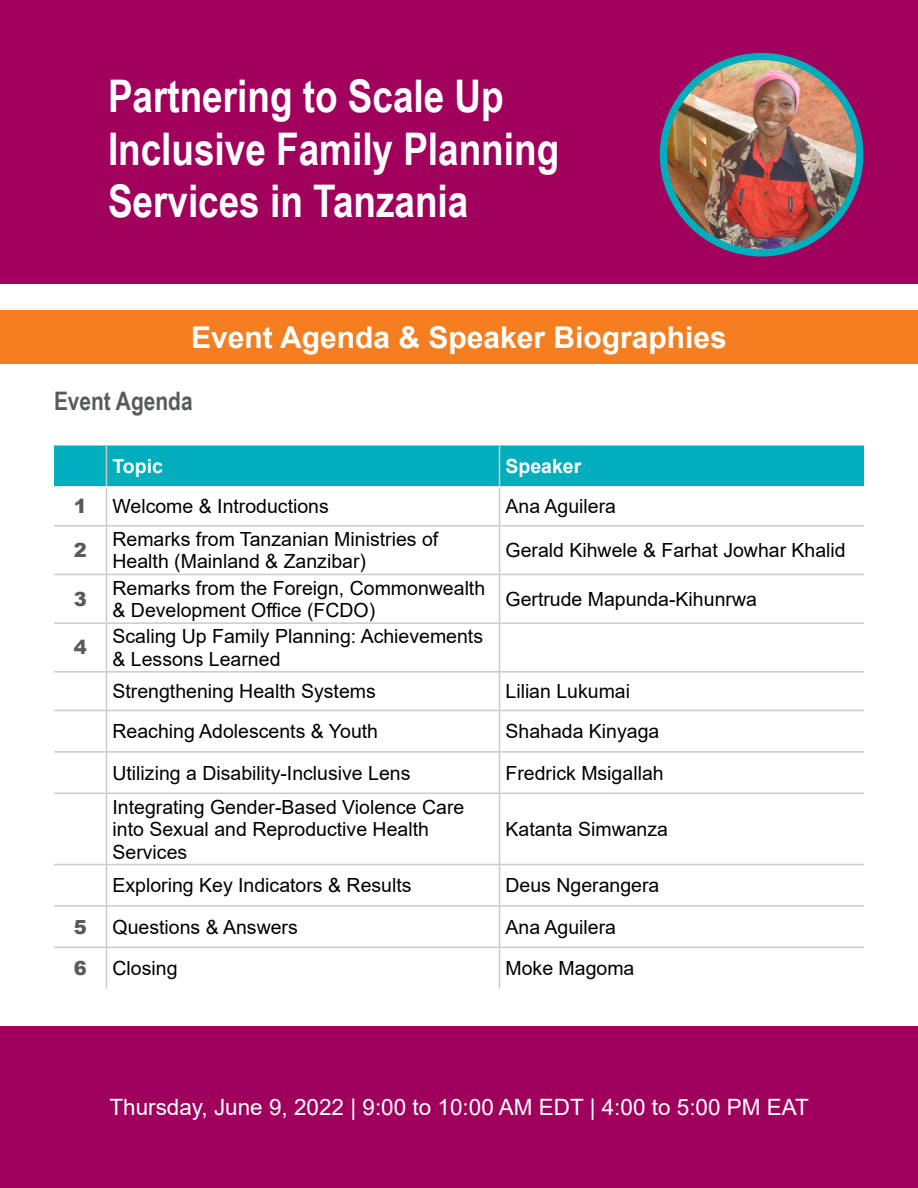
<style>
.page{position:relative;width:918px;height:1188px;background:#fff}
.page>*{position:absolute;margin:0;border:0;box-sizing:border-box;transform-origin:0 0}
.t1{font:700 45px/52.5px "Arial Narrow";color:#fff}
.t2{font:700 30px "Arial";color:#fff}
.t3{font:700 25.5px "Arial Narrow";color:#595a5c}
.t4{font:22.5px "Arial";color:#fff}
.t5{font:19.5px/22.5px "Arial";color:#000}
.t6{font:700 19.5px "Arial";color:#fff}
.t7{font:900 19.5px "Arial";color:#595a5c}
</style>
<div class="page">
<div style="left:0;top:1026px;width:918px;height:162px;background:#a0005d"></div>
<div style="left:0;top:0;width:918px;height:284px;background:#a1005d"></div>
<div style="left:0;top:310px;width:918px;height:54px;background:#f57e20"></div>
<div style="left:54px;top:446px;width:810px;height:40px;background:#00aebd"></div>
<hr style="left:106px;top:446px;width:1px;height:40px;background:#cacacf">
<hr style="left:499px;top:446px;width:1px;height:40px;background:#cacacf">
<hr style="left:106px;top:488px;width:1px;height:37px;background:#cacacf">
<hr style="left:499px;top:488px;width:1px;height:37px;background:#cacacf">
<hr style="left:54px;top:525px;width:52px;height:1px;background:#cacacf">
<hr style="left:106px;top:525px;width:394px;height:1px;background:#cacacf">
<hr style="left:106px;top:527px;width:1px;height:47px;background:#cacacf">
<hr style="left:500px;top:525px;width:364px;height:1px;background:#cacacf">
<hr style="left:499px;top:527px;width:1px;height:47px;background:#cacacf">
<hr style="left:54px;top:574px;width:52px;height:1px;background:#cacacf">
<hr style="left:106px;top:574px;width:394px;height:1px;background:#cacacf">
<hr style="left:106px;top:575px;width:1px;height:47px;background:#cacacf">
<hr style="left:500px;top:574px;width:364px;height:1px;background:#cacacf">
<hr style="left:499px;top:575px;width:1px;height:47px;background:#cacacf">
<hr style="left:54px;top:622px;width:52px;height:2px;background:#cacacf">
<hr style="left:106px;top:622px;width:394px;height:2px;background:#cacacf">
<hr style="left:106px;top:624px;width:1px;height:47px;background:#cacacf">
<hr style="left:500px;top:622px;width:364px;height:2px;background:#cacacf">
<hr style="left:499px;top:624px;width:1px;height:47px;background:#cacacf">
<hr style="left:54px;top:671px;width:52px;height:2px;background:#cacacf">
<hr style="left:106px;top:671px;width:394px;height:2px;background:#cacacf">
<hr style="left:106px;top:673px;width:1px;height:37px;background:#cacacf">
<hr style="left:500px;top:671px;width:364px;height:2px;background:#cacacf">
<hr style="left:499px;top:673px;width:1px;height:37px;background:#cacacf">
<hr style="left:54px;top:710px;width:52px;height:1px;background:#cacacf">
<hr style="left:106px;top:710px;width:394px;height:1px;background:#cacacf">
<hr style="left:106px;top:711px;width:1px;height:40px;background:#cacacf">
<hr style="left:500px;top:710px;width:364px;height:1px;background:#cacacf">
<hr style="left:499px;top:711px;width:1px;height:40px;background:#cacacf">
<hr style="left:54px;top:751px;width:52px;height:2px;background:#cacacf">
<hr style="left:106px;top:751px;width:394px;height:2px;background:#cacacf">
<hr style="left:106px;top:753px;width:1px;height:40px;background:#cacacf">
<hr style="left:500px;top:751px;width:364px;height:2px;background:#cacacf">
<hr style="left:499px;top:753px;width:1px;height:40px;background:#cacacf">
<hr style="left:54px;top:793px;width:52px;height:1px;background:#cacacf">
<hr style="left:106px;top:793px;width:394px;height:1px;background:#cacacf">
<hr style="left:106px;top:794px;width:1px;height:70px;background:#cacacf">
<hr style="left:500px;top:793px;width:364px;height:1px;background:#cacacf">
<hr style="left:499px;top:794px;width:1px;height:70px;background:#cacacf">
<hr style="left:54px;top:864px;width:52px;height:1px;background:#cacacf">
<hr style="left:106px;top:864px;width:394px;height:1px;background:#cacacf">
<hr style="left:106px;top:865px;width:1px;height:40px;background:#cacacf">
<hr style="left:500px;top:864px;width:364px;height:1px;background:#cacacf">
<hr style="left:499px;top:865px;width:1px;height:40px;background:#cacacf">
<hr style="left:54px;top:905px;width:52px;height:2px;background:#cacacf">
<hr style="left:106px;top:905px;width:394px;height:2px;background:#cacacf">
<hr style="left:106px;top:907px;width:1px;height:40px;background:#cacacf">
<hr style="left:500px;top:905px;width:364px;height:2px;background:#cacacf">
<hr style="left:499px;top:907px;width:1px;height:40px;background:#cacacf">
<hr style="left:54px;top:947px;width:52px;height:1px;background:#cacacf">
<hr style="left:106px;top:947px;width:394px;height:1px;background:#cacacf">
<hr style="left:106px;top:948px;width:1px;height:41px;background:#cacacf">
<hr style="left:500px;top:947px;width:364px;height:1px;background:#cacacf">
<hr style="left:499px;top:948px;width:1px;height:41px;background:#cacacf">
<img style="left:663px;top:56px;width:197px;height:197px;border-radius:98px">
<div style="left:660px;top:53px;width:203px;height:203px;border:7px solid #00adbd;border-radius:50%"></div>
<h1 class="t1" style="left:108px;top:68px;width:453px">Partnering to Scale Up<br>Inclusive Family Planning<br>Services in Tanzania</h1>
<h2 class="t2" style="left:191px;top:317px;width:537px">Event Agenda &amp; Speaker Biographies</h2>
<h3 class="t3" style="left:54px;top:382px;width:140px">Event Agenda</h3>
<p class="t6" style="left:112px;top:453px;width:52px">Topic</p>
<p class="t6" style="left:506px;top:453px;width:77px">Speaker</p>
<p class="t7" style="left:74px;top:492px;width:15px">1</p>
<p class="t5" style="left:112px;top:495px;width:218px">Welcome &amp; Introductions</p>
<p class="t5" style="left:506px;top:495px;width:112px">Ana Aguilera</p>
<p class="t7" style="left:74px;top:536px;width:15px">2</p>
<p class="t5" style="left:112px;top:528px;width:327px">Remarks from Tanzanian Ministries of<br>Health (Mainland &amp; Zanzibar)</p>
<p class="t5" style="left:506px;top:539px;width:342px">Gerald Kihwele &amp; Farhat Jowhar Khalid</p>
<p class="t7" style="left:74px;top:585px;width:15px">3</p>
<p class="t5" style="left:112px;top:576px;width:374px">Remarks from the Foreign, Commonwealth &amp; Development Office (FCDO)</p>
<p class="t5" style="left:506px;top:588px;width:253px">Gertrude Mapunda-Kihunrwa</p>
<p class="t7" style="left:74px;top:633px;width:15px">4</p>
<p class="t5" style="left:112px;top:625px;width:372px">Scaling Up Family Planning: Achievements &amp; Lessons Learned</p>
<p class="t5" style="left:112px;top:680px;width:265px">Strengthening Health Systems</p>
<p class="t5" style="left:506px;top:680px;width:126px">Lilian Lukumai</p>
<p class="t5" style="left:112px;top:720px;width:267px">Reaching Adolescents &amp; Youth</p>
<p class="t5" style="left:506px;top:720px;width:155px">Shahada Kinyaga</p>
<p class="t5" style="left:112px;top:761px;width:299px">Utilizing a Disability-Inclusive Lens</p>
<p class="t5" style="left:506px;top:761px;width:160px">Fredrick Msigallah</p>
<p class="t5" style="left:112px;top:795px;width:353px">Integrating Gender-Based Violence Care into Sexual and Reproductive Health<br>Services</p>
<p class="t5" style="left:506px;top:818px;width:164px">Katanta Simwanza</p>
<p class="t5" style="left:112px;top:874px;width:301px">Exploring Key Indicators &amp; Results</p>
<p class="t5" style="left:506px;top:874px;width:155px">Deus Ngerangera</p>
<p class="t7" style="left:74px;top:913px;width:15px">5</p>
<p class="t5" style="left:112px;top:916px;width:187px">Questions &amp; Answers</p>
<p class="t5" style="left:506px;top:916px;width:112px">Ana Aguilera</p>
<p class="t7" style="left:74px;top:954px;width:15px">6</p>
<p class="t5" style="left:112px;top:957px;width:67px">Closing</p>
<p class="t5" style="left:506px;top:957px;width:130px">Moke Magoma</p>
<p class="t4" style="left:109px;top:1092px;width:701px">Thursday, June 9, 2022 | 9:00 to 10:00 AM EDT | 4:00 to 5:00 PM EAT</p>
</div>
